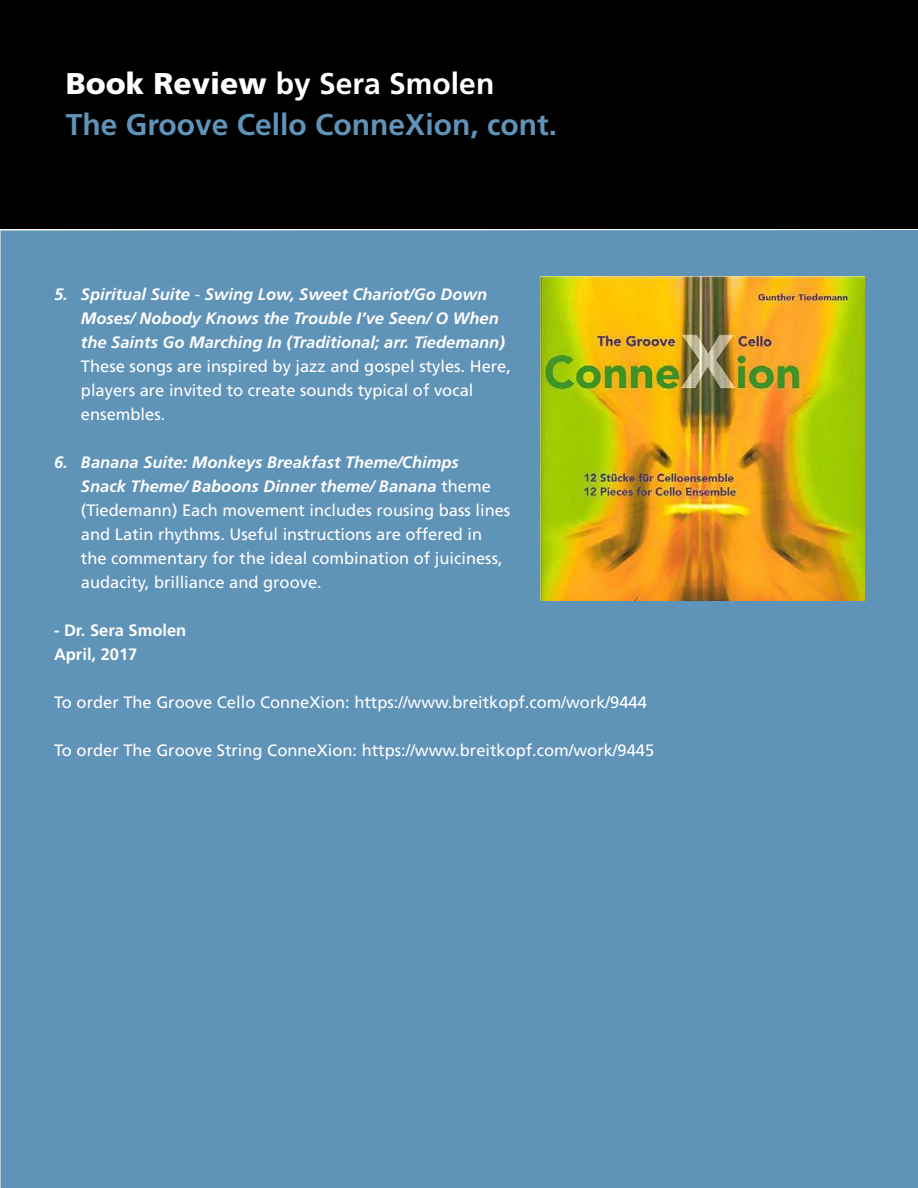
<style>
.page{position:relative;width:918px;height:1188px;background:#fff}
.page>*{position:absolute;margin:0;border:0;box-sizing:border-box;transform-origin:0 0}
.t1{font:700 30px/40.5px "Frutiger";color:#6093b8}
.t2{font:16.5px/24px "Frutiger";color:#fff}
.t3{font:italic 700 16.5px/24px "Frutiger";color:#fff}
.t4{font:700 16.5px/24px "Frutiger";color:#fff}
.s1{font-weight:900;color:#fff}
.s2{color:#fff}
.s3{font-weight:400;font-style:normal}
.s4{font-weight:700;font-style:italic}
</style>
<div class="page">
<div style="left:1px;top:0;width:917px;height:229px;background:#000"></div>
<div style="left:1px;top:230px;width:917px;height:958px;background:#6093b8"></div>
<img style="left:541px;top:276px;width:324px;height:324px">
<h1 class="t1" style="left:66px;top:66px;width:493px"><span class="s1">Book Review</span> <span class="s2">by Sera Smolen<br></span>The Groove Cello ConneXion, cont.</h1>
<p class="t3" style="left:81px;top:283px;width:425px;text-indent:-27px">5. Spiritual Suite <span class="s3">-</span> Swing Low, Sweet Chariot/Go Down<br>Moses/ Nobody Knows the Trouble I’ve Seen/ O When the Saints Go Marching In (Traditional; arr. Tiedemann)</p>
<p class="t2" style="left:81px;top:355px;width:432px">These songs are inspired by jazz and gospel styles. Here, players are invited to create sounds typical of vocal ensembles.</p>
<p class="t2" style="left:81px;top:451px;width:431px;text-indent:-27px"><span class="s4">6. Banana Suite: Monkeys Breakfast Theme/Chimps<br>Snack Theme/ Baboons Dinner theme/ Banana</span> theme (Tiedemann) Each movement includes rousing bass lines and Latin rhythms. Useful instructions are offered in the commentary for the ideal combination of juiciness, audacity, brilliance and groove.</p>
<p class="t4" style="left:54px;top:619px;width:134px">- Dr. Sera Smolen<br>April, 2017</p>
<p class="t2" style="left:54px;top:692px;width:594px">To order The Groove Cello ConneXion: https://www.breitkopf.com/work/9444</p>
<p class="t2" style="left:54px;top:740px;width:602px">To order The Groove String ConneXion: https://www.breitkopf.com/work/9445</p>
</div>
